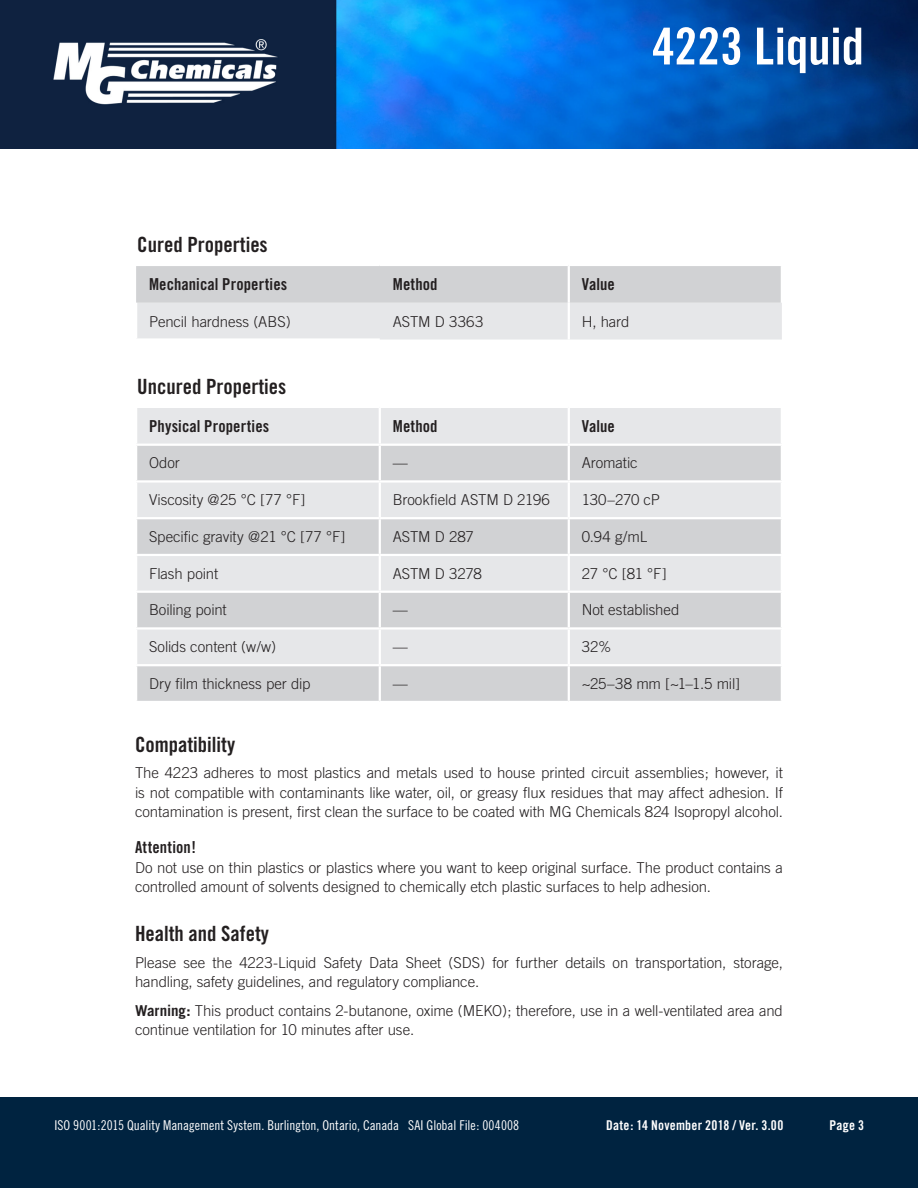
<style>
.page{position:relative;width:918px;height:1188px;background:#fff}
.page>*{position:absolute;margin:0;border:0;box-sizing:border-box;transform-origin:0 0}
.t1{font:51px "Trade Gothic Bold Cond Twenty";letter-spacing:-.005em;color:#fff}
.t2{font:21px "Trade Gothic Bold Cond Twenty";color:#231f20}
.t3{font:16.5px "Trade Gothic Bold Cond Twenty";letter-spacing:.005em;color:#231f20}
.t4{font:300 15px/19.5px "Trade Gothic";letter-spacing:-.005em;color:#231f20}
.t5{font:13.5px "Trade Gothic Cond Eighteen";color:#fff}
.t6{font:13.5px "Trade Gothic Bold Cond Twenty";letter-spacing:.015em;color:#fff}
.s1{font-weight:700}
</style>
<div class="page">
<img style="left:0;top:0;width:918px;height:149px">
<div style="left:0;top:1097px;width:918px;height:91px;background:#002340"></div>
<svg style="left:136px;top:266px;width:646px;height:74px;background:#dbdcde"></svg>
<hr style="left:568px;top:266px;width:2px;height:37px;background:#fff">
<hr style="left:781px;top:266px;width:2px;height:37px;background:#fff">
<hr style="left:135px;top:303px;width:2px;height:35px;background:#fff">
<hr style="left:568px;top:303px;width:2px;height:37px;background:#fff">
<hr style="left:135px;top:338px;width:245px;height:3px;background:#fff">
<div style="left:137px;top:408px;width:644px;height:36px;background:#e6e7e9"></div>
<svg style="left:137px;top:446px;width:644px;height:255px;background:#dadbdd"></svg>
<hr style="left:379px;top:408px;width:2px;height:36px;background:#fff">
<hr style="left:568px;top:408px;width:2px;height:36px;background:#fff">
<hr style="left:379px;top:446px;width:2px;height:34px;background:#fff">
<hr style="left:568px;top:446px;width:2px;height:34px;background:#fff">
<hr style="left:135px;top:480px;width:245px;height:3px;background:#fff">
<hr style="left:380px;top:480px;width:189px;height:3px;background:#fff">
<hr style="left:379px;top:483px;width:2px;height:34px;background:#fff">
<hr style="left:569px;top:480px;width:214px;height:3px;background:#fff">
<hr style="left:568px;top:483px;width:2px;height:34px;background:#fff">
<hr style="left:135px;top:517px;width:245px;height:2px;background:#fff">
<hr style="left:380px;top:517px;width:189px;height:2px;background:#fff">
<hr style="left:379px;top:519px;width:2px;height:35px;background:#fff">
<hr style="left:569px;top:517px;width:214px;height:2px;background:#fff">
<hr style="left:568px;top:519px;width:2px;height:35px;background:#fff">
<hr style="left:135px;top:554px;width:245px;height:2px;background:#fff">
<hr style="left:380px;top:554px;width:189px;height:2px;background:#fff">
<hr style="left:379px;top:556px;width:2px;height:35px;background:#fff">
<hr style="left:569px;top:554px;width:214px;height:2px;background:#fff">
<hr style="left:568px;top:556px;width:2px;height:35px;background:#fff">
<hr style="left:135px;top:591px;width:245px;height:2px;background:#fff">
<hr style="left:380px;top:591px;width:189px;height:2px;background:#fff">
<hr style="left:379px;top:593px;width:2px;height:34px;background:#fff">
<hr style="left:569px;top:591px;width:214px;height:2px;background:#fff">
<hr style="left:568px;top:593px;width:2px;height:34px;background:#fff">
<hr style="left:135px;top:627px;width:245px;height:3px;background:#fff">
<hr style="left:380px;top:627px;width:189px;height:3px;background:#fff">
<hr style="left:379px;top:630px;width:2px;height:34px;background:#fff">
<hr style="left:569px;top:627px;width:214px;height:3px;background:#fff">
<hr style="left:568px;top:630px;width:2px;height:34px;background:#fff">
<hr style="left:135px;top:664px;width:245px;height:2px;background:#fff">
<hr style="left:380px;top:664px;width:189px;height:2px;background:#fff">
<hr style="left:379px;top:666px;width:2px;height:35px;background:#fff">
<hr style="left:569px;top:664px;width:214px;height:2px;background:#fff">
<hr style="left:568px;top:666px;width:2px;height:35px;background:#fff">
<h1 class="t1" style="left:652px;top:15px;width:213px">4223 Liquid</h1>
<h2 class="t2" style="left:137px;top:232px;width:132px">Cured Properties</h2>
<p class="t3" style="left:149px;top:274px;width:140px">Mechanical Properties</p>
<p class="t3" style="left:393px;top:274px;width:46px">Method</p>
<p class="t3" style="left:582px;top:274px;width:35px">Value</p>
<p class="t4" style="left:149px;top:311px;width:143px">Pencil hardness (ABS)</p>
<p class="t4" style="left:393px;top:311px;width:92px">ASTM D 3363</p>
<p class="t4" style="left:582px;top:311px;width:49px">H, hard</p>
<h2 class="t2" style="left:137px;top:374px;width:151px">Uncured Properties</h2>
<p class="t3" style="left:149px;top:416px;width:122px">Physical Properties</p>
<p class="t3" style="left:393px;top:416px;width:46px">Method</p>
<p class="t3" style="left:582px;top:416px;width:35px">Value</p>
<p class="t4" style="left:149px;top:453px;width:32px">Odor</p>
<p class="t4" style="left:393px;top:453px;width:16px">—</p>
<p class="t4" style="left:582px;top:453px;width:58px">Aromatic</p>
<p class="t4" style="left:149px;top:490px;width:158px">Viscosity @25 °C [77 °F]</p>
<p class="t4" style="left:393px;top:490px;width:159px">Brookfield ASTM D 2196</p>
<p class="t4" style="left:582px;top:490px;width:80px">130–270 cP</p>
<p class="t4" style="left:149px;top:527px;width:198px">Specific gravity @21 °C [77 °F]</p>
<p class="t4" style="left:393px;top:527px;width:83px">ASTM D 287</p>
<p class="t4" style="left:582px;top:527px;width:67px">0.94 g/mL</p>
<p class="t4" style="left:149px;top:563px;width:71px">Flash point</p>
<p class="t4" style="left:393px;top:563px;width:91px">ASTM D 3278</p>
<p class="t4" style="left:582px;top:563px;width:86px">27 °C [81 °F]</p>
<p class="t4" style="left:149px;top:600px;width:79px">Boiling point</p>
<p class="t4" style="left:393px;top:600px;width:16px">—</p>
<p class="t4" style="left:582px;top:600px;width:99px">Not established</p>
<p class="t4" style="left:149px;top:637px;width:129px">Solids content (w/w)</p>
<p class="t4" style="left:393px;top:637px;width:16px">—</p>
<p class="t4" style="left:582px;top:637px;width:31px">32%</p>
<p class="t4" style="left:149px;top:674px;width:163px">Dry film thickness per dip</p>
<p class="t4" style="left:393px;top:674px;width:16px">—</p>
<p class="t4" style="left:582px;top:674px;width:160px">~25–38 mm [~1–1.5 mil]</p>
<h2 class="t2" style="left:135px;top:732px;width:102px">Compatibility</h2>
<p class="t4" style="left:135px;top:763px;width:650px;text-align:justify">The 4223 adheres to most plastics and metals used to house printed circuit assemblies; however, it is not compatible with contaminants like water, oil, or greasy flux residues that may affect adhesion. If contamination is present, first clean the surface to be coated with MG Chemicals 824 Isopropyl alcohol.</p>
<p class="t3" style="left:135px;top:837px;width:63px">Attention!</p>
<p class="t4" style="left:135px;top:858px;width:650px">Do not use on thin plastics or plastics where you want to keep original surface. The product contains a controlled amount of solvents designed to chemically etch plastic surfaces to help adhesion.</p>
<h2 class="t2" style="left:135px;top:921px;width:136px">Health and Safety</h2>
<p class="t4" style="left:135px;top:952px;width:649px">Please see the 4223-Liquid Safety Data Sheet (SDS) for further details on transportation, storage, handling, safety guidelines, and regulatory compliance.</p>
<p class="t4" style="left:135px;top:1000px;width:649px"><span class="s1">Warning:</span> This product contains 2-butanone, oxime (MEKO); therefore, use in a well-ventilated area and continue ventilation for 10 minutes after use.</p>
<p class="t5" style="left:54px;top:1117px;width:466px">ISO 9001:2015 Quality Management System. Burlington, Ontario, Canada SAI Global File: 004008</p>
<p class="t6" style="left:606px;top:1117px;width:179px">Date: 14 November 2018 / Ver. 3.00</p>
<p class="t6" style="left:829px;top:1117px;width:36px">Page 3</p>
</div>
